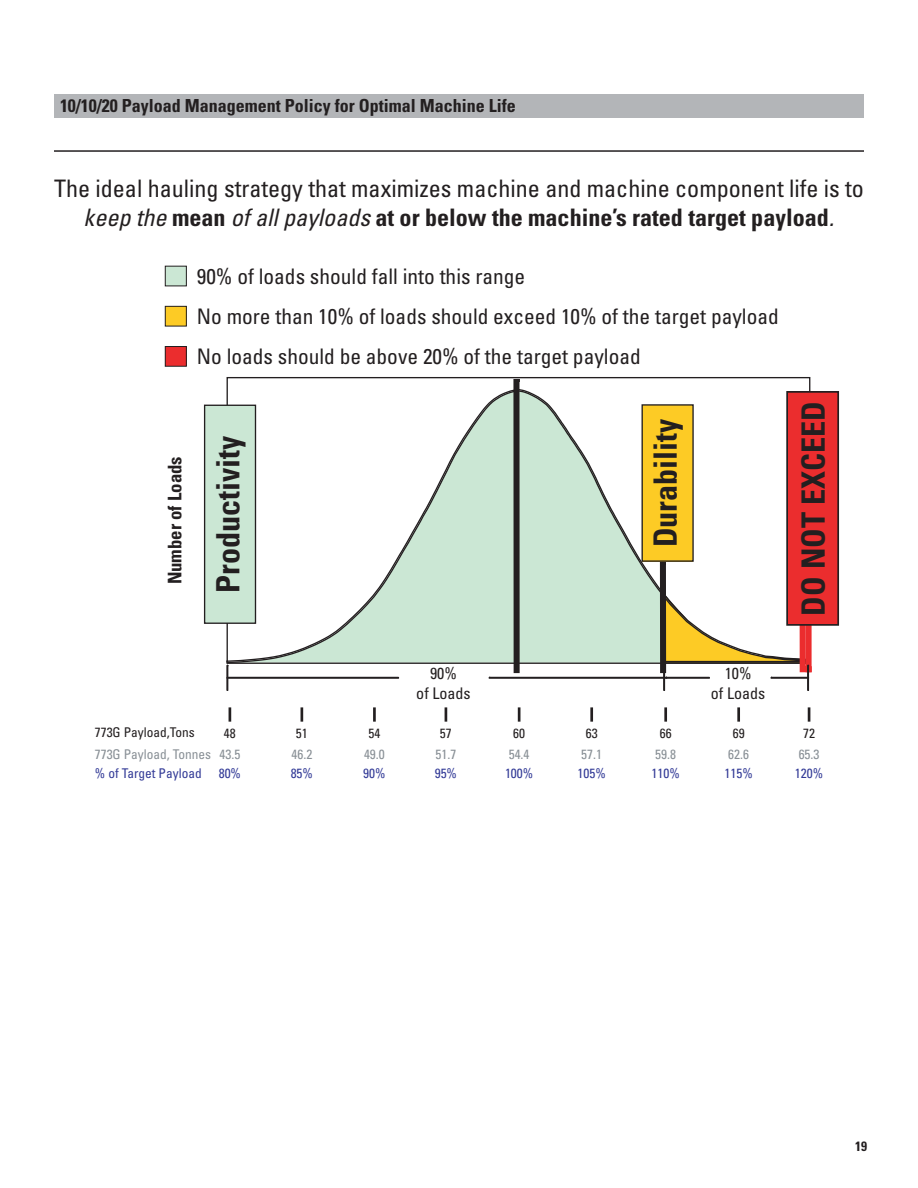
<style>
.page{position:relative;width:918px;height:1188px;background:#fff}
.page>*{position:absolute;margin:0;border:0;box-sizing:border-box;transform-origin:0 0}
.t1{font:700 condensed 32.1px "Univers LT Std";color:#231f20}
.t2{font:condensed 24.15px/29px "Univers LT Std";color:#231f20;text-align:center}
.t3{font:condensed 21.45px/40.2px "Univers LT Std";color:#231f20}
.t4{font:700 condensed 18.75px "Univers LT Std";color:#231f20}
.t5{font:700 condensed 18px "Univers LT Std";color:#231f20}
.t6{font:condensed 16.05px/19.4px "Univers LT Std";color:#231f20;text-align:center}
.t7{font:700 condensed 13.5px "Univers LT Std";color:#231f20}
.t8{font:condensed 13.35px "Univers LT Std";color:#899096}
.t9{font:condensed 13.35px "Univers LT Std";color:#333b97}
.t10{font:condensed 13.35px "Univers LT Std";color:#231f20}
.s1{font-style:italic}
.s2{font-weight:700}
</style>
<div class="page">
<div style="left:54px;top:94px;width:810px;height:24px;background:#b3b5b8"></div>
<hr style="left:54px;top:150px;width:810px;height:2px;background:#231f20">
<div style="left:165px;top:266px;width:21px;height:20px;background:#cbe7d4"></div>
<div style="left:165px;top:266px;width:22px;height:20px;border:1px solid #231f20"></div>
<div style="left:165px;top:306px;width:21px;height:20px;background:#fdcb25"></div>
<div style="left:165px;top:306px;width:22px;height:21px;border:1px solid #231f20"></div>
<div style="left:165px;top:347px;width:21px;height:19px;background:#eb2d2e"></div>
<div style="left:165px;top:346px;width:22px;height:21px;border:1px solid #231f20"></div>
<svg style="left:226px;top:388px;width:434px;height:275px"></svg>
<div style="left:513px;top:379px;width:7px;height:294px;border:3px solid #231f20"></div>
<div style="left:660px;top:561px;width:6px;height:112px;border:3px solid #231f20"></div>
<div style="left:205px;top:405px;width:50px;height:218px;background:#cbe7d4"></div>
<div style="left:204px;top:405px;width:52px;height:219px;border:1px solid #231f20"></div>
<div style="left:642px;top:405px;width:51px;height:156px;background:#fdcb25"></div>
<div style="left:642px;top:404px;width:52px;height:158px;border:1px solid #231f20"></div>
<div style="left:800px;top:542px;width:12px;height:130px;border:6px solid #eb2d2e"></div>
<svg style="left:811px;top:626px;width:1px;height:43px"></svg>
<svg style="left:226px;top:664px;width:174px;height:27px"></svg>
<svg style="left:488px;top:593px;width:323px;height:98px"></svg>
<svg style="left:229px;top:709px;width:2px;height:11px"></svg>
<svg style="left:301px;top:709px;width:2px;height:11px"></svg>
<svg style="left:373px;top:709px;width:3px;height:11px"></svg>
<svg style="left:445px;top:709px;width:2px;height:11px"></svg>
<svg style="left:518px;top:709px;width:2px;height:11px"></svg>
<svg style="left:590px;top:709px;width:3px;height:11px"></svg>
<svg style="left:664px;top:709px;width:3px;height:11px"></svg>
<svg style="left:737px;top:709px;width:3px;height:11px"></svg>
<svg style="left:808px;top:709px;width:2px;height:11px"></svg>
<div style="left:787px;top:392px;width:51px;height:233px;background:#eb2d2e"></div>
<div style="left:786px;top:391px;width:53px;height:235px;border:2px solid #231f20"></div>
<p class="t5" style="left:60px;top:97px;width:457px">10/10/20 Payload Management Policy for Optimal Machine Life</p>
<p class="t2" style="left:54px;top:176px;width:812px">The ideal hauling strategy that maximizes machine and machine component life is to <span class="s1">keep the</span> <span class="s2">mean</span> <span class="s1">of all payloads</span> <span class="s2">at or below the machine’s rated target payload</span><span class="s1">.</span></p>
<p class="t3" style="left:197px;top:257px;width:330px">90% of loads should fall into this range</p>
<p class="t3" style="left:197px;top:297px;width:583px">No more than 10% of loads should exceed 10% of the target payload<br>No loads should be above 20% of the target payload</p>
<p class="t4" style="left:166px;top:584px;width:130px;rotate:-90deg">Number of Loads</p>
<h1 class="t1" style="left:213px;top:593px;width:159px;rotate:-90deg">Productivity</h1>
<h1 class="t1" style="left:650px;top:547px;width:130px;rotate:-90deg">Durability</h1>
<p class="t6" style="left:416px;top:665px;width:56px">90%<br>of Loads</p>
<p class="t6" style="left:711px;top:665px;width:56px">10%<br>of Loads</p>
<h1 class="t1" style="left:798px;top:616px;width:216px;rotate:-90deg">DO NOT EXCEED</h1>
<p class="t10" style="left:95px;top:726px;width:101px">773G Payload,Tons</p>
<p class="t10" style="left:224px;top:727px;width:13px">48</p>
<p class="t10" style="left:296px;top:727px;width:13px">51</p>
<p class="t10" style="left:369px;top:727px;width:13px">54</p>
<p class="t10" style="left:440px;top:727px;width:13px">57</p>
<p class="t10" style="left:513px;top:727px;width:13px">60</p>
<p class="t10" style="left:586px;top:727px;width:13px">63</p>
<p class="t10" style="left:660px;top:727px;width:13px">66</p>
<p class="t10" style="left:733px;top:727px;width:13px">69</p>
<p class="t10" style="left:803px;top:727px;width:13px">72</p>
<p class="t8" style="left:95px;top:748px;width:118px">773G Payload, Tonnes</p>
<p class="t8" style="left:219px;top:748px;width:22px">43.5</p>
<p class="t8" style="left:291px;top:748px;width:22px">46.2</p>
<p class="t8" style="left:364px;top:748px;width:22px">49.0</p>
<p class="t8" style="left:436px;top:748px;width:22px">51.7</p>
<p class="t8" style="left:509px;top:748px;width:22px">54.4</p>
<p class="t8" style="left:581px;top:748px;width:22px">57.1</p>
<p class="t8" style="left:655px;top:748px;width:22px">59.8</p>
<p class="t8" style="left:728px;top:748px;width:22px">62.6</p>
<p class="t8" style="left:799px;top:748px;width:22px">65.3</p>
<p class="t9" style="left:95px;top:767px;width:108px">% of Target Payload</p>
<p class="t9" style="left:219px;top:767px;width:24px">80%</p>
<p class="t9" style="left:291px;top:767px;width:24px">85%</p>
<p class="t9" style="left:363px;top:767px;width:24px">90%</p>
<p class="t9" style="left:435px;top:767px;width:24px">95%</p>
<p class="t9" style="left:505px;top:767px;width:30px">100%</p>
<p class="t9" style="left:578px;top:767px;width:30px">105%</p>
<p class="t9" style="left:652px;top:767px;width:30px">110%</p>
<p class="t9" style="left:795px;top:767px;width:30px">120%</p>
<p class="t9" style="left:725px;top:767px;width:30px">115%</p>
<p class="t7" style="left:855px;top:1140px;width:13px">19</p>
</div>
